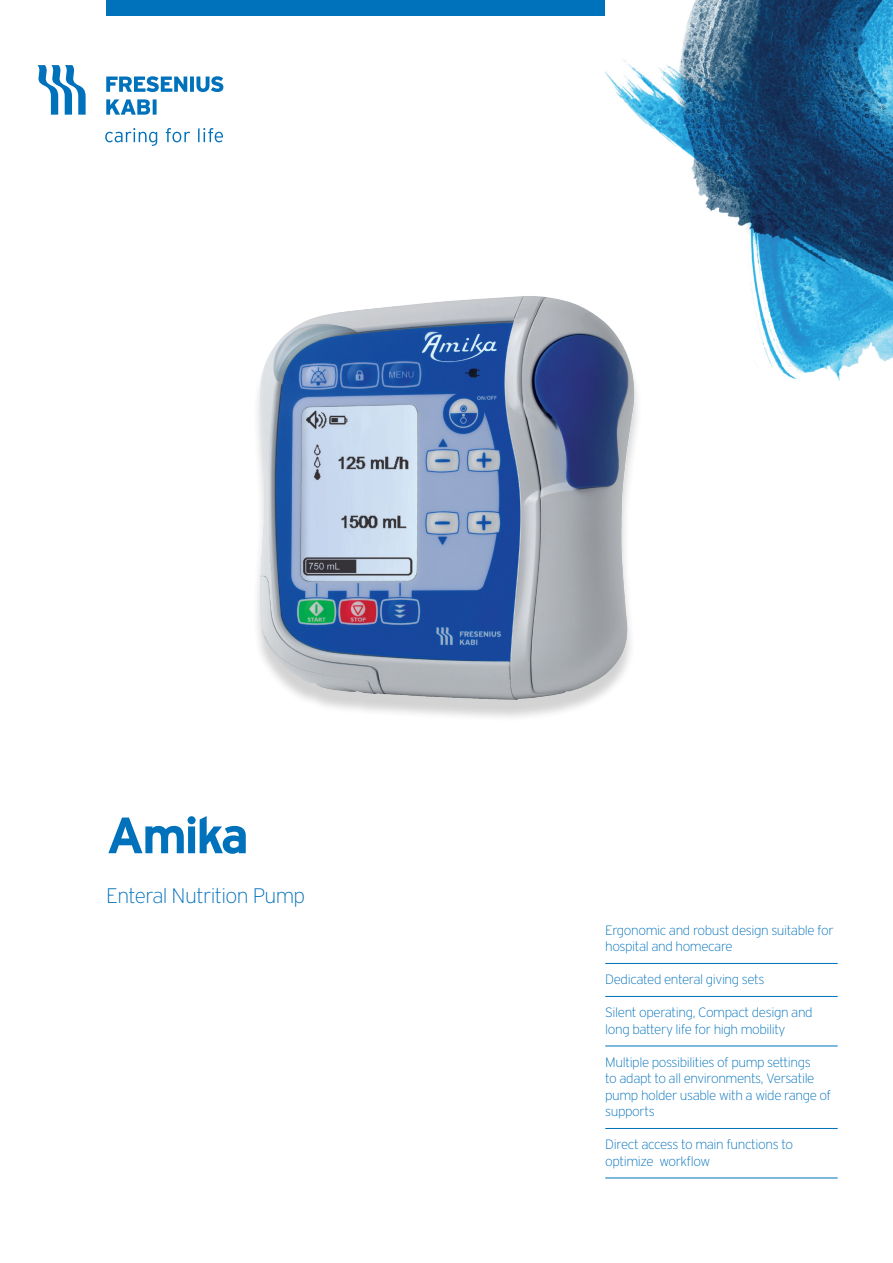
<style>
.page{position:relative;width:893px;height:1263px;background:#fff}
.page>*{position:absolute;margin:0;border:0;box-sizing:border-box;transform-origin:0 0}
.t1{font:700 51px "Interstate OT";letter-spacing:-.05em;color:#0071bb}
.t2{font:200 21px "Interstate";letter-spacing:-.03em;color:#0071bb}
.t3{font:200 13.5px/16.5px "Interstate";letter-spacing:-.03em;color:#0071bb}
</style>
<div class="page">
<svg style="left:38px;top:65px;width:48px;height:50px"></svg>
<svg style="left:106px;top:99px;width:51px;height:16px"></svg>
<svg style="left:106px;top:76px;width:117px;height:16px"></svg>
<svg style="left:105px;top:128px;width:118px;height:18px"></svg>
<div style="left:106px;top:0;width:499px;height:15px;background:#0071bb"></div>
<img style="left:605px;top:0;width:288px;height:381px">
<hr style="left:605px;top:963px;width:233px;height:1px;background:#0071bb">
<hr style="left:605px;top:996px;width:233px;height:1px;background:#0071bb">
<hr style="left:605px;top:1046px;width:233px;height:1px;background:#0071bb">
<hr style="left:605px;top:1128px;width:233px;height:1px;background:#0071bb">
<hr style="left:605px;top:1178px;width:233px;height:1px;background:#0071bb">
<div style="left:252px;top:302px;width:391px;height:421px;background:#231f20;opacity:.2"></div>
<img style="left:306px;top:296px;width:219px;height:25px">
<h1 class="t1" style="left:106px;top:804px;width:144px">Amika</h1>
<h2 class="t2" style="left:106px;top:884px;width:200px">Enteral Nutrition Pump</h2>
<p class="t3" style="left:605px;top:922px;width:230px">Ergonomic and robust design suitable for hospital and homecare</p>
<p class="t3" style="left:605px;top:971px;width:161px">Dedicated enteral giving sets</p>
<p class="t3" style="left:605px;top:1004px;width:209px">Silent operating, Compact design and long battery life for high mobility</p>
<p class="t3" style="left:605px;top:1054px;width:227px">Multiple possibilities of pump settings<br>to adapt to all environments, Versatile pump holder usable with a wide range of supports</p>
<p class="t3" style="left:605px;top:1136px;width:189px">Direct access to main functions to optimize workflow</p>
</div>
